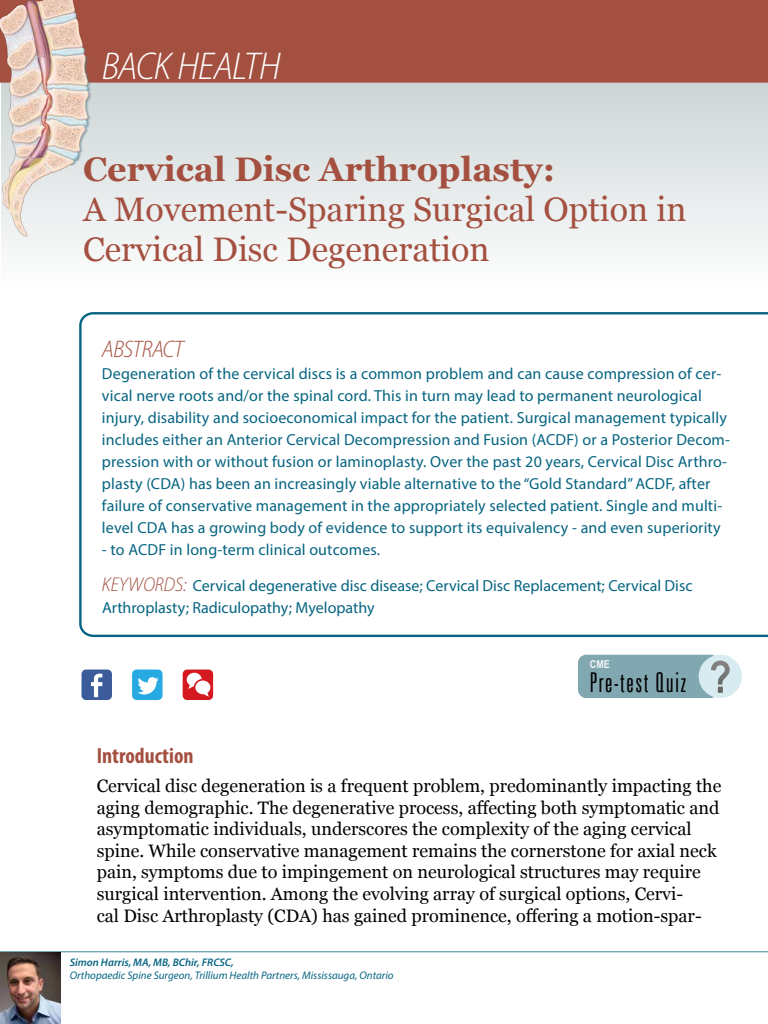
<style>
.page{position:relative;width:768px;height:1024px;background:#fff}
.page>*{position:absolute;margin:0;border:0;box-sizing:border-box;transform-origin:0 0}
.t1{font:italic 300 semi-condensed 38.9px "Myriad Pro";letter-spacing:-.025em;color:#fff}
.t2{font:34px/40px "Georgia";color:#a45040}
.t3{font:700 34px "Georgia";color:#a45040}
.t4{font:300 extra-condensed 27.3px "Zurich BT";letter-spacing:.05em;color:#020202}
.t5{font:italic 300 semi-condensed 24px "Myriad Pro";letter-spacing:-.025em;color:#a45040}
.t6{font:700 condensed 22px "Myriad Pro";color:#a45040}
.t7{font:18px/21.6px "Georgia";color:#000}
.t8{font:16px/22px "Myriad Pro";letter-spacing:.01em;color:#066481}
.t9{font:italic 11px "Myriad Pro";color:#066481}
.t10{font:italic 600 11px "Myriad Pro";color:#066481}
.t11{font:700 10.9px "Arial Narrow";color:#f4f5f5}
.s1{font-weight:300;font-style:italic;font-stretch:semi-condensed;font-size:20px;color:#a45040}
</style>
<div class="page">
<div style="left:1px;top:78px;width:767px;height:211px;background:linear-gradient(to bottom,#cbd4d4,#fefefe)"></div>
<div style="left:96px;top:0;width:672px;height:83px;background:#a45040"></div>
<img style="left:0;top:0;width:96px;height:246px">
<svg style="left:79px;top:312px;width:689px;height:325px"></svg>
<div style="left:82px;top:670px;width:30px;height:30px;background:#3c5b9a;border-radius:5px"></div>
<svg style="left:91px;top:674px;width:11px;height:23px"></svg>
<div style="left:132px;top:670px;width:31px;height:30px;background:#27aae1;border-radius:5px"></div>
<svg style="left:137px;top:677px;width:22px;height:17px"></svg>
<svg style="left:183px;top:670px;width:30px;height:30px"></svg>
<div style="left:578px;top:655px;width:141px;height:43px;background:#81a8b1;border-radius:8px"></div>
<div style="left:699px;top:655px;width:43px;height:43px;background:#d7ebf0;border-radius:50%"></div>
<svg style="left:711px;top:661px;width:19px;height:32px"></svg>
<hr style="left:0;top:951px;width:768px;height:1px;background:#38839a">
<img style="left:0;top:952px;width:61px;height:72px">
<h1 class="t1" style="left:102px;top:43px;width:180px">BACK HEALTH</h1>
<h2 class="t3" style="left:83px;top:144px;width:474px">Cervical Disc Arthroplasty:</h2>
<h2 class="t2" style="left:83px;top:188px;width:605px">A Movement-Sparing Surgical Option in<br>Cervical Disc Degeneration</h2>
<h3 class="t5" style="left:102px;top:335px;width:83px">ABSTRACT</h3>
<p class="t8" style="left:102px;top:362px;width:630px">Degeneration of the cervical discs is a common problem and can cause compression of cer&shy;vical nerve roots and/or the spinal cord. This in turn may lead to permanent neurological injury, disability and socioeconomical impact for the patient. Surgical management typically includes either an Anterior Cervical Decompression and Fusion (ACDF) or a Posterior Decom&shy;pression with or without fusion or laminoplasty. Over the past 20 years, Cervical Disc Arthro&shy;plasty (CDA) has been an increasingly viable alternative to the “Gold Standard” ACDF, after failure of conservative management in the appropriately selected patient. Single and multi&shy;level CDA has a growing body of evidence to support its equivalency - and even superiority</p>
<p class="t8" style="left:102px;top:538px;width:280px">- to ACDF in long-term clinical outcomes.</p>
<p class="t8" style="left:102px;top:574px;width:592px"><span class="s1">KEYWORDS:</span> Cervical degenerative disc disease; Cervical Disc Replacement; Cervical Disc<br>Arthroplasty; Radiculopathy; Myelopathy</p>
<p class="t11" style="left:590px;top:656px;width:21px">CME</p>
<h3 class="t4" style="left:589px;top:668px;width:98px">Pre-test Quiz</h3>
<h3 class="t6" style="left:97px;top:741px;width:98px">Introduction</h3>
<p class="t7" style="left:97px;top:774px;width:626px">Cervical disc degeneration is a frequent problem, predominantly impacting the aging demographic. The degenerative process, affecting both symptomatic and asymptomatic individuals, underscores the complexity of the aging cervical spine. While conservative management remains the cornerstone for axial neck pain, symptoms due to impingement on neurological structures may require surgical intervention. Among the evolving array of surgical options, Cervi-<br>cal Disc Arthroplasty (CDA) has gained prominence, offering a motion-spar-</p>
<p class="t10" style="left:70px;top:956px;width:166px">Simon Harris, MA, MB, BChir, FRCSC,</p>
<p class="t9" style="left:70px;top:969px;width:325px">Orthopaedic Spine Surgeon, Trillium Health Partners, Mississauga, Ontario</p>
</div>
